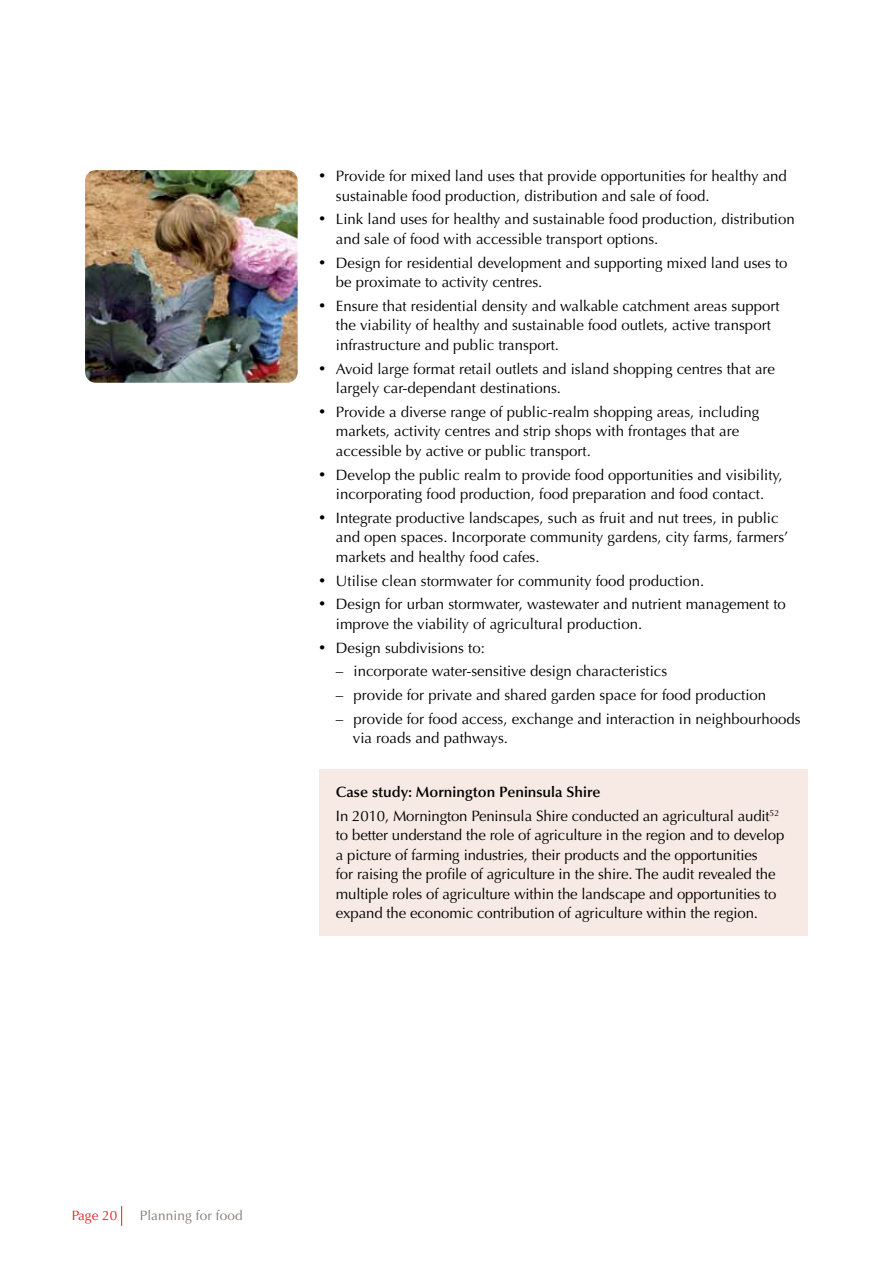
<style>
.page{position:relative;width:893px;height:1263px;background:#fff}
.page>*{position:absolute;margin:0;border:0;box-sizing:border-box;transform-origin:0 0}
.t1{font:15px/19.5px "Optima LT";color:#000}
.t2{font:13.5px "Optima LT";letter-spacing:.01em;color:#837a76}
.t3{font:13.5px "Optima LT";color:#ed1d24}
.s1{font-weight:600}
</style>
<div class="page">
<svg style="left:121px;top:1206px;width:1px;height:20px"></svg>
<div style="left:319px;top:769px;width:488px;height:166px;background:#f7eae4"></div>
<img style="left:85px;top:170px;width:213px;height:213px">
<p class="t1" style="left:336px;top:166px;width:452px;text-indent:-17px">• Provide for mixed land uses that provide opportunities for healthy and sustainable food production, distribution and sale of food.</p>
<p class="t1" style="left:336px;top:210px;width:460px;text-indent:-17px">• Link land uses for healthy and sustainable food production, distribution and sale of food with accessible transport options.</p>
<p class="t1" style="left:336px;top:253px;width:453px;text-indent:-17px">• Design for residential development and supporting mixed land uses to be proximate to activity centres.</p>
<p class="t1" style="left:336px;top:296px;width:445px;text-indent:-17px">• Ensure that residential density and walkable catchment areas support the viability of healthy and sustainable food outlets, active transport infrastructure and public transport.</p>
<p class="t1" style="left:336px;top:359px;width:441px;text-indent:-17px">• Avoid large format retail outlets and island shopping centres that are largely car-dependant destinations.</p>
<p class="t1" style="left:336px;top:402px;width:425px;text-indent:-17px">• Provide a diverse range of public-realm shopping areas, including markets, activity centres and strip shops with frontages that are accessible by active or public transport.</p>
<p class="t1" style="left:319px;top:465px;width:465px;text-align:center">• Develop the public realm to provide food opportunities and visibility, incorporating food production, food preparation and food contact.</p>
<p class="t1" style="left:336px;top:508px;width:454px;text-indent:-17px">• Integrate productive landscapes, such as fruit and nut trees, in public and open spaces. Incorporate community gardens, city farms, farmers’ markets and healthy food cafes.</p>
<p class="t1" style="left:319px;top:571px;width:387px">• Utilise clean stormwater for community food production.</p>
<p class="t1" style="left:336px;top:595px;width:451px;text-indent:-17px">• Design for urban stormwater, wastewater and nutrient management to improve the viability of agricultural production.</p>
<p class="t1" style="left:319px;top:638px;width:167px">• Design subdivisions to:</p>
<p class="t1" style="left:336px;top:662px;width:333px">– incorporate water-sensitive design characteristics</p>
<p class="t1" style="left:336px;top:685px;width:432px">– provide for private and shared garden space for food production</p>
<p class="t1" style="left:353px;top:709px;width:449px;text-indent:-17px">– provide for food access, exchange and interaction in neighbourhoods via roads and pathways.</p>
<p class="t1" style="left:336px;top:780px;width:445px;line-height:23.7px"><span class="s1">Case study: Mornington Peninsula Shire<br></span>In 2010, Mornington Peninsula Shire conducted an agricultural audit<sup>52</sup></p>
<p class="t1" style="left:336px;top:825px;width:450px">to better understand the role of agriculture in the region and to develop a picture of farming industries, their products and the opportunities<br>for raising the profile of agriculture in the shire. The audit revealed the multiple roles of agriculture within the landscape and opportunities to expand the economic contribution of agriculture within the region.</p>
<p class="t3" style="left:72px;top:1208px;width:47px">Page 20</p>
<p class="t2" style="left:140px;top:1208px;width:104px">Planning for food</p>
</div>
